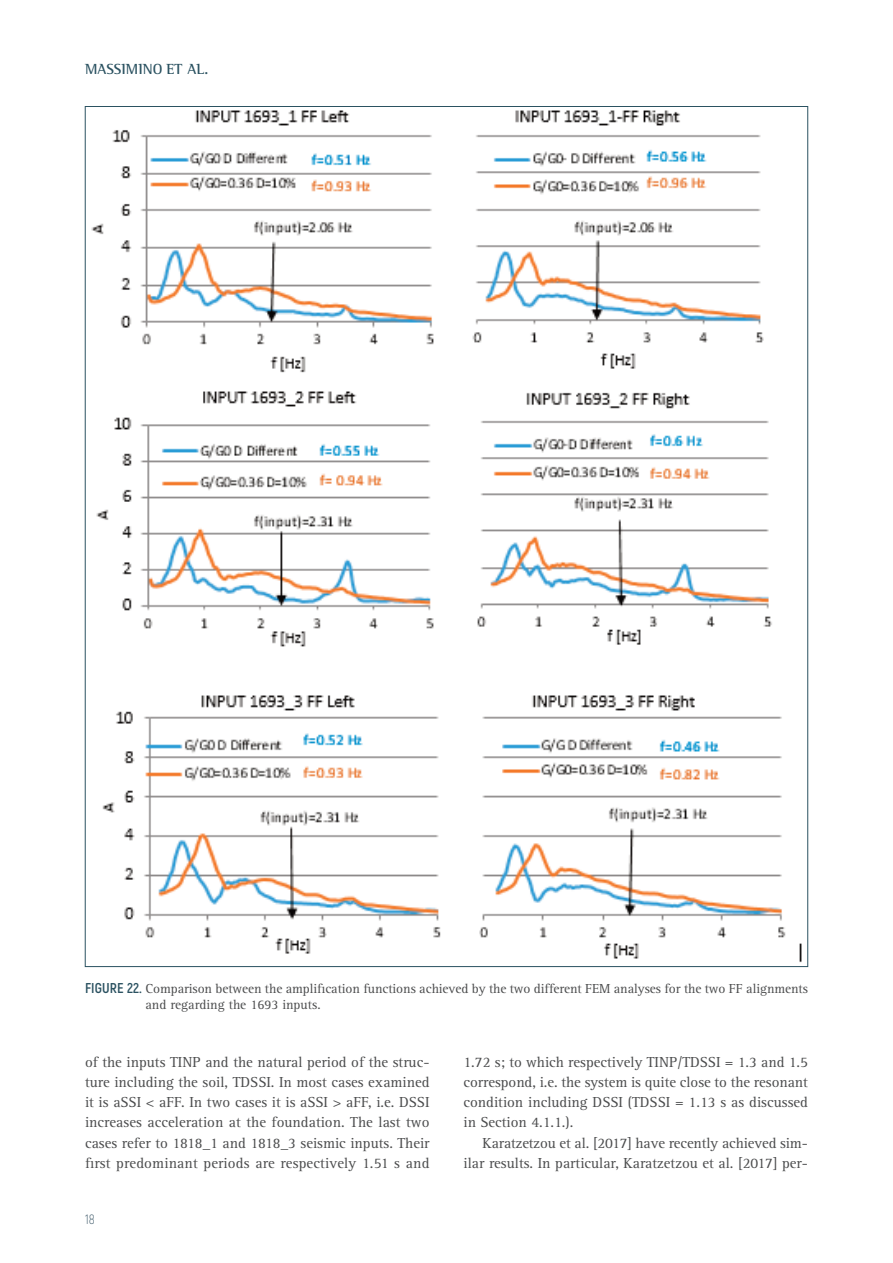
<style>
.page{position:relative;width:893px;height:1263px;background:#fff}
.page>*{position:absolute;margin:0;border:0;box-sizing:border-box;transform-origin:0 0}
.t1{font:15px/20.2px "Rotis Serif";color:#4b4c4d;text-align:justify}
.t2{font:700 15px "Rotis Semi Serif";color:#2b5261}
.t3{font:13.5px/16.5px "Rotis Serif";letter-spacing:-.005em;color:#4b4c4d}
.t4{font:300 13.5px "Akrobat";color:#486271}
.s1{font-family:"Akrobat";font-weight:700;font-size:14.25px;color:#2b5261}
</style>
<div class="page">
<img style="left:91px;top:110px;width:711px;height:853px">
<p class="t2" style="left:85px;top:64px;width:125px">MASSIMINO ET AL.</p>
<p class="t3" style="left:145px;top:981px;width:664px;text-indent:-60px"><span class="s1">FIGURE 22.</span> Comparison between the amplification functions achieved by the two different FEM analyses for the two FF alignments and regarding the 1693 inputs.</p>
<p class="t1" style="left:85px;top:1053px;width:346px">of the inputs TINP and the natural period of the struc&shy;ture including the soil, TDSSI. In most cases examined it is aSSI &lt; aFF. In two cases it is aSSI &gt; aFF, i.e. DSSI increases acceleration at the foundation. The last two cases refer to 1818_1 and 1818_3 seismic inputs. Their first predominant periods are respectively 1.51 s and</p>
<p class="t1" style="left:463px;top:1053px;width:346px">1.72 s; to which respectively TINP/TDSSI = 1.3 and 1.5 correspond, i.e. the system is quite close to the resonant condition including DSSI (TDSSI = 1.13 s as discussed in Section 4.1.1.).</p>
<p class="t1" style="left:463px;top:1134px;width:346px;text-align:right">Karatzetzou et al. [2017] have recently achieved sim&shy;ilar results. In particular, Karatzetzou et al. [2017] per-</p>
<p class="t4" style="left:85px;top:1214px;width:11px">18</p>
</div>
